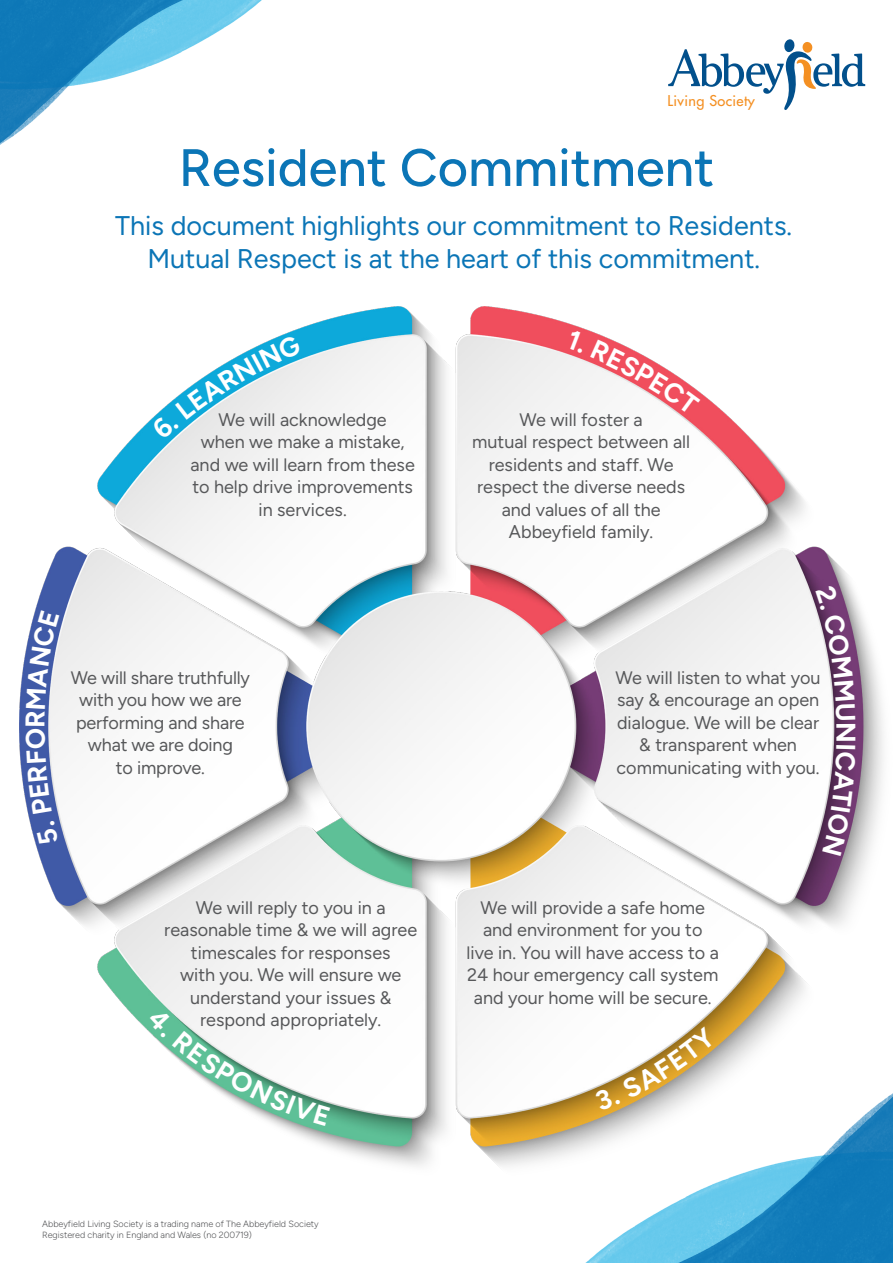
<style>
.page{position:relative;width:893px;height:1263px;background:#fff}
.page>*{position:absolute;margin:0;border:0;box-sizing:border-box;transform-origin:0 0}
.t1{font:500 52.5px "Figtree";color:#0b75b6}
.BODY_COPY{font:27px/32.4px "Figtree";color:#0b75b6;text-align:center}
.t2{font:700 27px "Figtree";color:#fff}
.t3{font:18px/22.5px "Figtree";color:#57585a;text-align:center}
.t4{font:500 14.55px "Futura Std";letter-spacing:.025em;color:#f49023}
.t5{font:300 9px "Figtree";color:#57585a}
</style>
<div class="page">
<img style="left:0;top:0;width:262px;height:145px">
<img style="left:585px;top:1175px;width:308px;height:88px">
<svg style="left:668px;top:39px;width:197px;height:71px"></svg>
<img style="left:20px;top:306px;width:873px;height:869px">
<svg style="left:567px;top:330px;width:16px;height:24px"></svg>
<svg style="left:590px;top:340px;width:110px;height:75px"></svg>
<svg style="left:815px;top:584px;width:40px;height:137px"></svg>
<svg style="left:37px;top:821px;width:22px;height:24px"></svg>
<svg style="left:822px;top:745px;width:33px;height:111px;background:#7f597f"></svg>
<svg style="left:25px;top:610px;width:34px;height:204px"></svg>
<svg style="left:151px;top:334px;width:151px;height:106px"></svg>
<svg style="left:147px;top:1008px;width:184px;height:118px"></svg>
<svg style="left:595px;top:1027px;width:122px;height:83px"></svg>
<p class="t4" style="left:668px;top:91px;width:89px">Living Society</p>
<p class="t1" style="left:179px;top:137px;width:537px">Resident Commitment</p>
<p class="BODY_COPY" style="left:115px;top:210px;width:678px">This document highlights our commitment to Residents.<br>Mutual Respect is at the heart of this commitment.</p>
<p class="t3" style="left:190px;top:408px;width:226px">We will acknowledge<br>when we make a mistake, and we will learn from these to help drive improvements in services.</p>
<p class="t3" style="left:472px;top:408px;width:219px">We will foster a<br>mutual respect between all residents and staff. We respect the diverse needs and values of all the<br>Abbeyfield family.</p>
<p class="t3" style="left:71px;top:666px;width:181px">We will share truthfully with you how we are performing and share what we are doing<br>to improve.</p>
<p class="t3" style="left:164px;top:896px;width:254px">We will reply to you in a reasonable time &amp; we will agree timescales for responses<br>with you. We will ensure we understand your issues &amp; respond appropriately.</p>
<p class="t3" style="left:616px;top:666px;width:207px">We will listen to what you say &amp; encourage an open dialogue. We will be clear &amp; transparent when communicating with you.</p>
<h2 class="t2" style="left:862px;top:722px;width:23px;rotate:90deg">N</h2>
<p class="t3" style="left:467px;top:896px;width:254px">We will provide a safe home and environment for you to<br>live in. You will have access to a<br>24 hour emergency call system and your home will be secure.</p>
<p class="t5" style="left:42px;top:1219px;width:278px">Abbeyfield Living Society is a trading name of The Abbeyfield Society</p>
<p class="t5" style="left:42px;top:1229px;width:211px">Registered charity in England and Wales (no 200719)</p>
</div>
